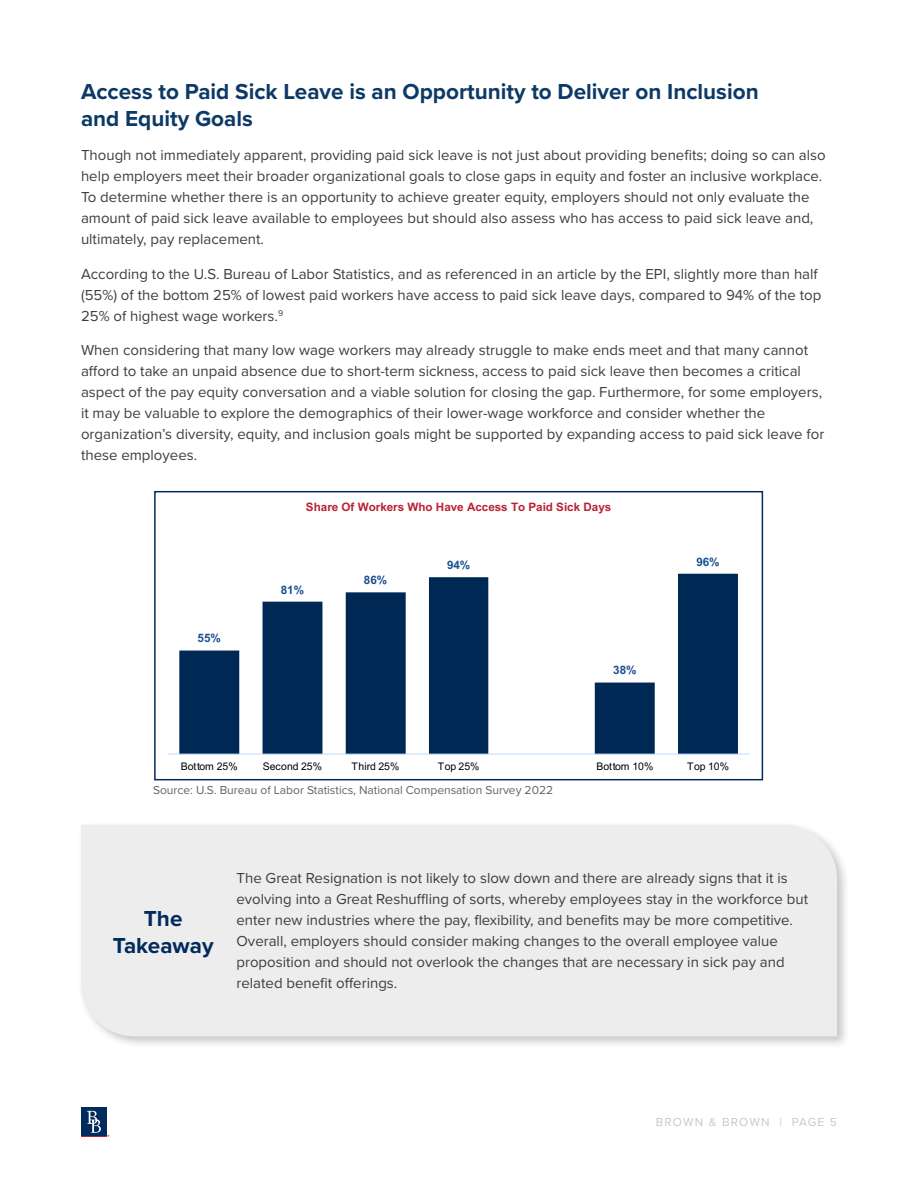
<style>
.page{position:relative;width:918px;height:1188px;background:#fff}
.page>*{position:absolute;margin:0;border:0;box-sizing:border-box;transform-origin:0 0}
.Body_-_Intro_Paragra{font:700 22.5px/27px "Proxima Nova";color:#0c3966}
.Subhead{font:700 22.5px/27px "Proxima Nova";color:#002b5c;text-align:center}
.Body_-_Intro_Paragra-2{font:15px/21px "Proxima Nova";color:#3e3e3f}
.Body{font:15px/21px "Proxima Nova";color:#3e3e3f}
.Date___Author{font:12px "Proxima Nova";color:#636366}
.t1{font:12px "Proxima Nova";letter-spacing:.1em;color:#c7c8ca}
.t2{font:700 11.7px "Arial";color:#ba2031}
.t3{font:700 11.7px "Arial";color:#194f90}
.t4{font:10.5px "Arial";color:#000}
</style>
<div class="page">
<div style="left:81px;top:1108px;width:26px;height:28px;background:#002b5c"></div>
<svg style="left:81px;top:1111px;width:28px;height:26px"></svg>
<svg style="left:179px;top:574px;width:559px;height:180px"></svg>
<hr style="left:168px;top:754px;width:582px;height:1px;background:#bfddff">
<div style="left:154px;top:491px;width:609px;height:289px;border:2px solid #002b5c"></div>
<div style="left:78px;top:821px;width:772px;height:229px;background:#231f20;opacity:.25"></div>
<div style="left:81px;top:825px;width:756px;height:211px;background:#ededee"></div>
<p class="Body_-_Intro_Paragra" style="left:81px;top:77px;width:679px">Access to Paid Sick Leave is an Opportunity to Deliver on Inclusion and Equity Goals</p>
<p class="Body_-_Intro_Paragra-2" style="left:81px;top:144px;width:746px">Though not immediately apparent, providing paid sick leave is not just about providing benefits; doing so can also help employers meet their broader organizational goals to close gaps in equity and foster an inclusive workplace.<br>To determine whether there is an opportunity to achieve greater equity, employers should not only evaluate the amount of paid sick leave available to employees but should also assess who has access to paid sick leave and, ultimately, pay replacement.</p>
<p class="Body_-_Intro_Paragra-2" style="left:81px;top:263px;width:742px">According to the U.S. Bureau of Labor Statistics, and as referenced in an article by the EPI, slightly more than half (55%) of the bottom 25% of lowest paid workers have access to paid sick leave days, compared to 94% of the top<br>25% of highest wage workers.<sup>9</sup></p>
<p class="Body_-_Intro_Paragra-2" style="left:81px;top:339px;width:745px">When considering that many low wage workers may already struggle to make ends meet and that many cannot afford to take an unpaid absence due to short-term sickness, access to paid sick leave then becomes a critical aspect of the pay equity conversation and a viable solution for closing the gap. Furthermore, for some employers, it may be valuable to explore the demographics of their lower-wage workforce and consider whether the organization’s diversity, equity, and inclusion goals might be supported by expanding access to paid sick leave for these employees.</p>
<p class="t3" style="left:198px;top:630px;width:25px">55%</p>
<p class="t2" style="left:306px;top:499px;width:307px">Share Of Workers Who Have Access To Paid Sick Days</p>
<p class="t3" style="left:281px;top:581px;width:25px">81%</p>
<p class="t3" style="left:364px;top:572px;width:25px">86%</p>
<p class="t3" style="left:447px;top:557px;width:25px">94%</p>
<p class="t3" style="left:613px;top:662px;width:25px">38%</p>
<p class="t3" style="left:696px;top:553px;width:25px">96%</p>
<p class="t4" style="left:181px;top:759px;width:59px">Bottom 25%</p>
<p class="t4" style="left:263px;top:759px;width:61px">Second 25%</p>
<p class="t4" style="left:352px;top:759px;width:49px">Third 25%</p>
<p class="t4" style="left:438px;top:759px;width:43px">Top 25%</p>
<p class="t4" style="left:596px;top:759px;width:59px">Bottom 10%</p>
<p class="t4" style="left:687px;top:759px;width:43px">Top 10%</p>
<p class="Date___Author" style="left:153px;top:781px;width:402px">Source: U.S. Bureau of Labor Statistics, National Compensation Survey 2022</p>
<p class="Subhead" style="left:113px;top:904px;width:102px">The<br>Takeaway</p>
<p class="Body" style="left:237px;top:866px;width:573px">The Great Resignation is not likely to slow down and there are already signs that it is evolving into a Great Reshuffling of sorts, whereby employees stay in the workforce but enter new industries where the pay, flexibility, and benefits may be more competitive.<br>Overall, employers should consider making changes to the overall employee value proposition and should not overlook the changes that are necessary in sick pay and related benefit offerings.</p>
<p class="t1" style="left:656px;top:1113px;width:183px">BROWN &amp; BROWN | PAGE 5</p>
</div>
